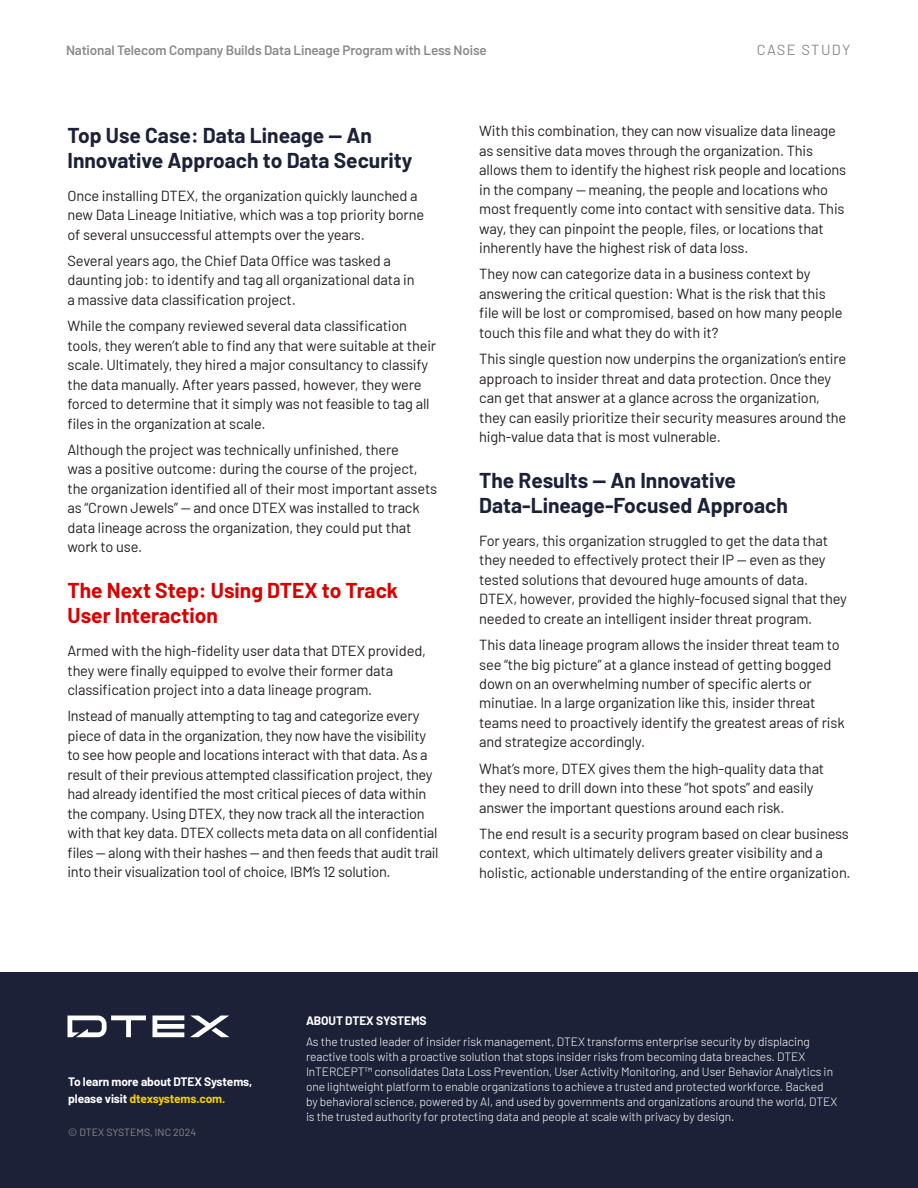
<style>
.page{position:relative;width:918px;height:1188px;background:#fff}
.page>*{position:absolute;margin:0;border:0;box-sizing:border-box;transform-origin:0 0}
.Header_1{font:700 21px/25.2px "Barlow";color:#1c2138}
.Header_1-2{font:700 21px/25.2px "Barlow";color:#d90000}
.DS_Body_Copy{font:14.7px/19.5px "Barlow";letter-spacing:-.01em;color:#231f20}
.t1{font:14.7px "Barlow";letter-spacing:.1em;color:#8a8a8a}
.t2{font:600 13.5px "Barlow";letter-spacing:-.01em;color:#8a8a8a}
.t3{font:300 12px/15px "Barlow";letter-spacing:-.01em;color:#fff}
.t4{font:700 12px/16.5px "Barlow";letter-spacing:-.01em;color:#fff}
.t5{font:10.5px "Barlow";color:#8a8a8a}
.s1{color:#f7cf00}
</style>
<div class="page">
<div style="left:0;top:972px;width:918px;height:216px;background:#1c2138"></div>
<svg style="left:67px;top:1016px;width:162px;height:21px"></svg>
<p class="t2" style="left:66px;top:40px;width:422px">National Telecom Company Builds Data Lineage Program with Less Noise</p>
<p class="t1" style="left:757px;top:39px;width:95px">CASE STUDY</p>
<p class="Header_1" style="left:68px;top:121px;width:346px">Top Use Case: Data Lineage — An<br>Innovative Approach to Data Security</p>
<p class="DS_Body_Copy" style="left:68px;top:185px;width:358px">Once installing DTEX, the organization quickly launched a new Data Lineage Initiative, which was a top priority borne of several unsuccessful attempts over the years.</p>
<p class="DS_Body_Copy" style="left:68px;top:250px;width:349px">Several years ago, the Chief Data Office was tasked a daunting job: to identify and tag all organizational data in a massive data classification project.</p>
<p class="DS_Body_Copy" style="left:68px;top:315px;width:370px">While the company reviewed several data classification tools, they weren’t able to find any that were suitable at their scale. Ultimately, they hired a major consultancy to classify the data manually. After years passed, however, they were forced to determine that it simply was not feasible to tag all files in the organization at scale.</p>
<p class="DS_Body_Copy" style="left:68px;top:439px;width:371px">Although the project was technically unfinished, there<br>was a positive outcome: during the course of the project, the organization identified all of their most important assets as “Crown Jewels” — and once DTEX was installed to track data lineage across the organization, they could put that work to use.</p>
<p class="Header_1-2" style="left:68px;top:576px;width:332px">The Next Step: Using DTEX to Track<br>User Interaction</p>
<p class="DS_Body_Copy" style="left:68px;top:640px;width:360px">Armed with the high-fidelity user data that DTEX provided, they were finally equipped to evolve their former data classification project into a data lineage program.</p>
<p class="DS_Body_Copy" style="left:68px;top:705px;width:373px">Instead of manually attempting to tag and categorize every piece of data in the organization, they now have the visibility to see how people and locations interact with that data. As a result of their previous attempted classification project, they had already identified the most critical pieces of data within the company. Using DTEX, they now track all the interaction with that key data. DTEX collects meta data on all confidential files — along with their hashes — and then feeds that audit trail into their visualization tool of choice, IBM’s 12 solution.</p>
<p class="DS_Body_Copy" style="left:479px;top:120px;width:369px">With this combination, they can now visualize data lineage as sensitive data moves through the organization. This allows them to identify the highest risk people and locations in the company — meaning, the people and locations who most frequently come into contact with sensitive data. This way, they can pinpoint the people, files, or locations that inherently have the highest risk of data loss.</p>
<p class="DS_Body_Copy" style="left:479px;top:263px;width:365px">They now can categorize data in a business context by answering the critical question: What is the risk that this file will be lost or compromised, based on how many people touch this file and what they do with it?</p>
<p class="DS_Body_Copy" style="left:479px;top:348px;width:369px">This single question now underpins the organization’s entire approach to insider threat and data protection. Once they can get that answer at a glance across the organization, they can easily prioritize their security measures around the high-value data that is most vulnerable.</p>
<p class="Header_1" style="left:479px;top:466px;width:310px">The Results — An Innovative<br>Data-Lineage-Focused Approach</p>
<p class="DS_Body_Copy" style="left:479px;top:530px;width:369px">For years, this organization struggled to get the data that they needed to effectively protect their IP — even as they tested solutions that devoured huge amounts of data.<br>DTEX, however, provided the highly-focused signal that they needed to create an intelligent insider threat program.</p>
<p class="DS_Body_Copy" style="left:479px;top:634px;width:367px">This data lineage program allows the insider threat team to see “the big picture” at a glance instead of getting bogged down on an overwhelming number of specific alerts or minutiae. In a large organization like this, insider threat teams need to proactively identify the greatest areas of risk and strategize accordingly.</p>
<p class="DS_Body_Copy" style="left:479px;top:758px;width:347px">What’s more, DTEX gives them the high-quality data that they need to drill down into these “hot spots” and easily answer the important questions around each risk.</p>
<p class="DS_Body_Copy" style="left:479px;top:823px;width:373px">The end result is a security program based on clear business context, which ultimately delivers greater visibility and a holistic, actionable understanding of the entire organization.</p>
<p class="t4" style="left:68px;top:1072px;width:186px">To learn more about DTEX Systems, please visit <span class="s1">dtexsystems.com.</span></p>
<p class="t5" style="left:68px;top:1125px;width:129px">© DTEX SYSTEMS, INC 2024</p>
<p class="t4" style="left:306px;top:1011px;width:122px">ABOUT DTEX SYSTEMS</p>
<p class="t3" style="left:306px;top:1033px;width:533px">As the trusted leader of insider risk management, DTEX transforms enterprise security by displacing reactive tools with a proactive solution that stops insider risks from becoming data breaches. DTEX InTERCEPT™ consolidates Data Loss Prevention, User Activity Monitoring, and User Behavior Analytics in one lightweight platform to enable organizations to achieve a trusted and protected workforce. Backed by behavioral science, powered by AI, and used by governments and organizations around the world, DTEX is the trusted authority for protecting data and people at scale with privacy by design.</p>
</div>
